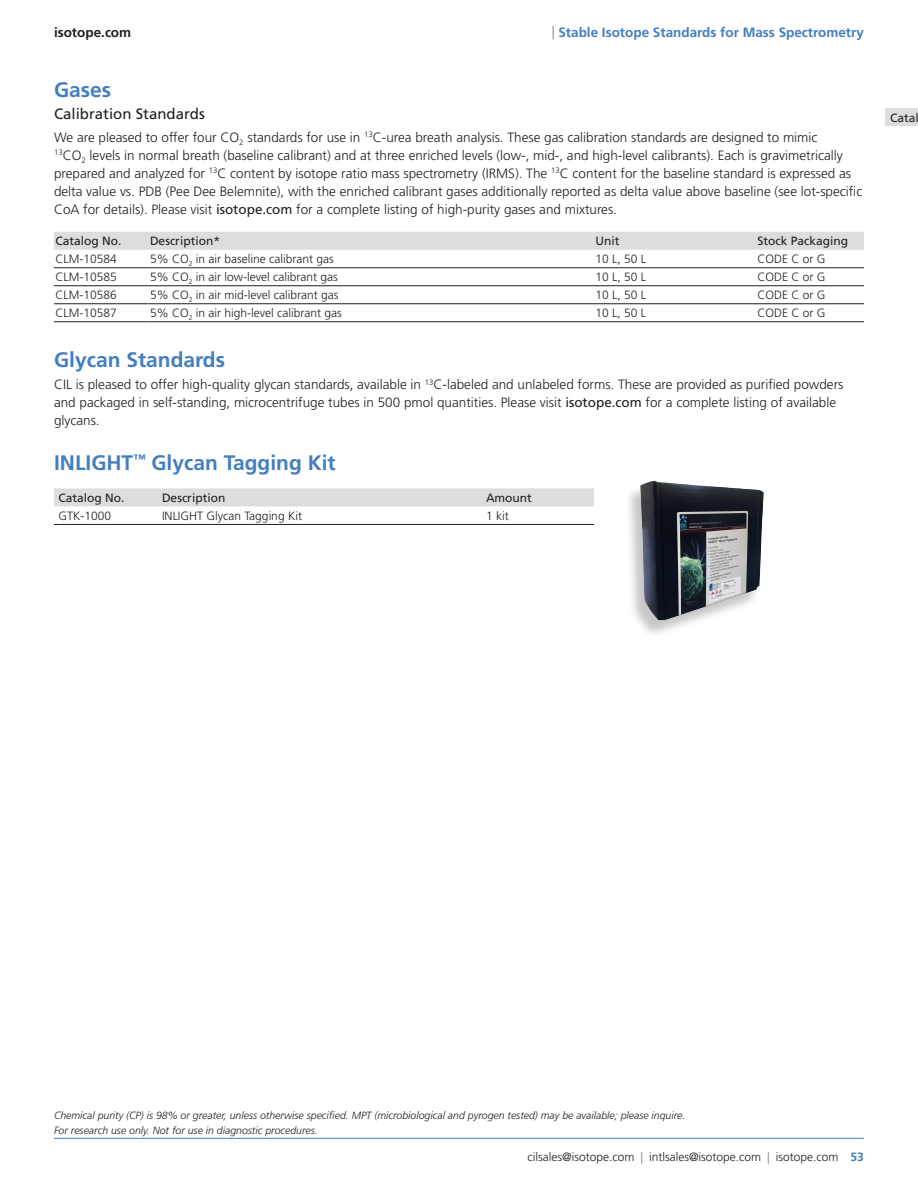
<style>
.page{position:relative;width:918px;height:1188px;background:#fff}
.page>*{position:absolute;margin:0;border:0;box-sizing:border-box;transform-origin:0 0}
.Product_Headings{font:700 21px "Frutiger LT Std";color:#437ec1}
.t1{font:15px "Frutiger LT Std";color:#231f20}
.t2{font:300 13.5px/18px "Frutiger LT Std";color:#231f20}
.t3{font:700 13.5px "Frutiger LT Std";color:#437ec1}
.t4{font:700 13.5px "Frutiger LT Std";color:#231f20}
.t5{font:300 12px "Frutiger LT Std";color:#231f20}
.t6{font:12px "Frutiger LT Std";color:#231f20}
.t7{font:italic 300 10.5px/14.2px "Frutiger LT Std";color:#231f20}
.s1{font-weight:300;color:#808285}
.s2{font-weight:400}
.s3{color:#808285}
.s4{font-weight:700;color:#437ec1}
</style>
<div class="page">
<hr style="left:54px;top:1138px;width:810px;height:1px;background:#437ec1">
<div style="left:886px;top:108px;width:32px;height:18px;background:#dcdddf"></div>
<div style="left:625px;top:484px;width:139px;height:155px;background:#231f20;opacity:.25"></div>
<img style="left:640px;top:481px;width:124px;height:139px">
<div style="left:54px;top:232px;width:810px;height:18px;background:#dcdddf"></div>
<hr style="left:54px;top:267px;width:94px;height:1px;background:#231f20">
<hr style="left:148px;top:267px;width:446px;height:1px;background:#231f20">
<hr style="left:594px;top:267px;width:162px;height:1px;background:#231f20">
<hr style="left:756px;top:267px;width:108px;height:1px;background:#231f20">
<hr style="left:54px;top:285px;width:94px;height:1px;background:#231f20">
<hr style="left:148px;top:285px;width:446px;height:1px;background:#231f20">
<hr style="left:594px;top:285px;width:162px;height:1px;background:#231f20">
<hr style="left:756px;top:285px;width:108px;height:1px;background:#231f20">
<hr style="left:54px;top:303px;width:94px;height:1px;background:#231f20">
<hr style="left:148px;top:303px;width:446px;height:1px;background:#231f20">
<hr style="left:594px;top:303px;width:162px;height:1px;background:#231f20">
<hr style="left:756px;top:303px;width:108px;height:1px;background:#231f20">
<hr style="left:54px;top:321px;width:94px;height:1px;background:#231f20">
<hr style="left:148px;top:321px;width:446px;height:1px;background:#231f20">
<hr style="left:594px;top:321px;width:162px;height:1px;background:#231f20">
<hr style="left:756px;top:321px;width:108px;height:1px;background:#231f20">
<div style="left:54px;top:488px;width:540px;height:18px;background:#dcdddf"></div>
<hr style="left:54px;top:524px;width:108px;height:1px;background:#231f20">
<hr style="left:162px;top:524px;width:324px;height:1px;background:#231f20">
<hr style="left:486px;top:524px;width:108px;height:1px;background:#231f20">
<p class="t4" style="left:54px;top:25px;width:79px">isotope.com</p>
<p class="t3" style="left:552px;top:25px;width:314px"><span class="s1">|</span> Stable Isotope Standards for Mass Spectrometry</p>
<p class="Product_Headings" style="left:54px;top:77px;width:59px">Gases</p>
<p class="t1" style="left:54px;top:105px;width:152px">Calibration Standards</p>
<p class="t2" style="left:54px;top:128px;width:810px">We are pleased to offer four CO<sub>2</sub> standards for use in <sup>13</sup>C-urea breath analysis. These gas calibration standards are designed to mimic<br><sup>13</sup>CO<sub>2</sub> levels in normal breath (baseline calibrant) and at three enriched levels (low-, mid-, and high-level calibrants). Each is gravimetrically prepared and analyzed for <sup>13</sup>C content by isotope ratio mass spectrometry (IRMS). The <sup>13</sup>C content for the baseline standard is expressed as delta value vs. PDB (Pee Dee Belemnite), with the enriched calibrant gases additionally reported as delta value above baseline (see lot-specific CoA for details). Please visit <span class="s2">isotope.com</span> for a complete listing of high-purity gases and mixtures.</p>
<p class="t6" style="left:56px;top:234px;width:68px">Catalog No.</p>
<p class="t6" style="left:150px;top:234px;width:72px">Description*</p>
<p class="t6" style="left:596px;top:234px;width:25px">Unit</p>
<p class="t6" style="left:758px;top:234px;width:92px">Stock Packaging</p>
<p class="t5" style="left:56px;top:252px;width:63px">CLM-10584</p>
<p class="t5" style="left:150px;top:252px;width:185px">5% CO<sub>2</sub> in air baseline calibrant gas</p>
<p class="t5" style="left:596px;top:252px;width:52px">10 L, 50 L</p>
<p class="t5" style="left:758px;top:252px;width:70px">CODE C or G</p>
<p class="t5" style="left:56px;top:270px;width:63px">CLM-10585</p>
<p class="t5" style="left:150px;top:270px;width:189px">5% CO<sub>2</sub> in air low-level calibrant gas</p>
<p class="t5" style="left:596px;top:270px;width:52px">10 L, 50 L</p>
<p class="t5" style="left:758px;top:270px;width:70px">CODE C or G</p>
<p class="t5" style="left:56px;top:288px;width:63px">CLM-10586</p>
<p class="t5" style="left:150px;top:288px;width:190px">5% CO<sub>2</sub> in air mid-level calibrant gas</p>
<p class="t5" style="left:596px;top:288px;width:52px">10 L, 50 L</p>
<p class="t5" style="left:758px;top:288px;width:70px">CODE C or G</p>
<p class="t5" style="left:56px;top:306px;width:63px">CLM-10587</p>
<p class="t5" style="left:150px;top:306px;width:193px">5% CO<sub>2</sub> in air high-level calibrant gas</p>
<p class="t5" style="left:596px;top:306px;width:52px">10 L, 50 L</p>
<p class="t5" style="left:758px;top:306px;width:70px">CODE C or G</p>
<p class="Product_Headings" style="left:54px;top:347px;width:173px">Glycan Standards</p>
<p class="t2" style="left:54px;top:376px;width:791px">CIL is pleased to offer high-quality glycan standards, available in <sup>13</sup>C-labeled and unlabeled forms. These are provided as purified powders and packaged in self-standing, microcentrifuge tubes in 500 pmol quantities. Please visit <span class="s2">isotope.com</span> for a complete listing of available glycans.</p>
<p class="Product_Headings" style="left:54px;top:451px;width:283px">INLIGHT<sup>™</sup> Glycan Tagging Kit</p>
<p class="t6" style="left:58px;top:491px;width:68px">Catalog No.</p>
<p class="t6" style="left:162px;top:491px;width:65px">Description</p>
<p class="t6" style="left:486px;top:491px;width:47px">Amount</p>
<p class="t5" style="left:58px;top:509px;width:54px">GTK-1000</p>
<p class="t5" style="left:162px;top:509px;width:142px">INLIGHT Glycan Tagging Kit</p>
<p class="t5" style="left:486px;top:509px;width:24px">1 kit</p>
<p class="t6" style="left:890px;top:110px;width:30px">Catal</p>
<p class="t7" style="left:54px;top:1109px;width:633px">Chemical purity (CP) is 98% or greater, unless otherwise specified. MPT (microbiological and pyrogen tested) may be available; please inquire.<br>For research use only. Not for use in diagnostic procedures.</p>
<p class="t5" style="left:527px;top:1150px;width:338px">cilsales@isotope.com <span class="s3">|</span> intlsales@isotope.com <span class="s3">|</span> isotope.com <span class="s4">53</span></p>
</div>
